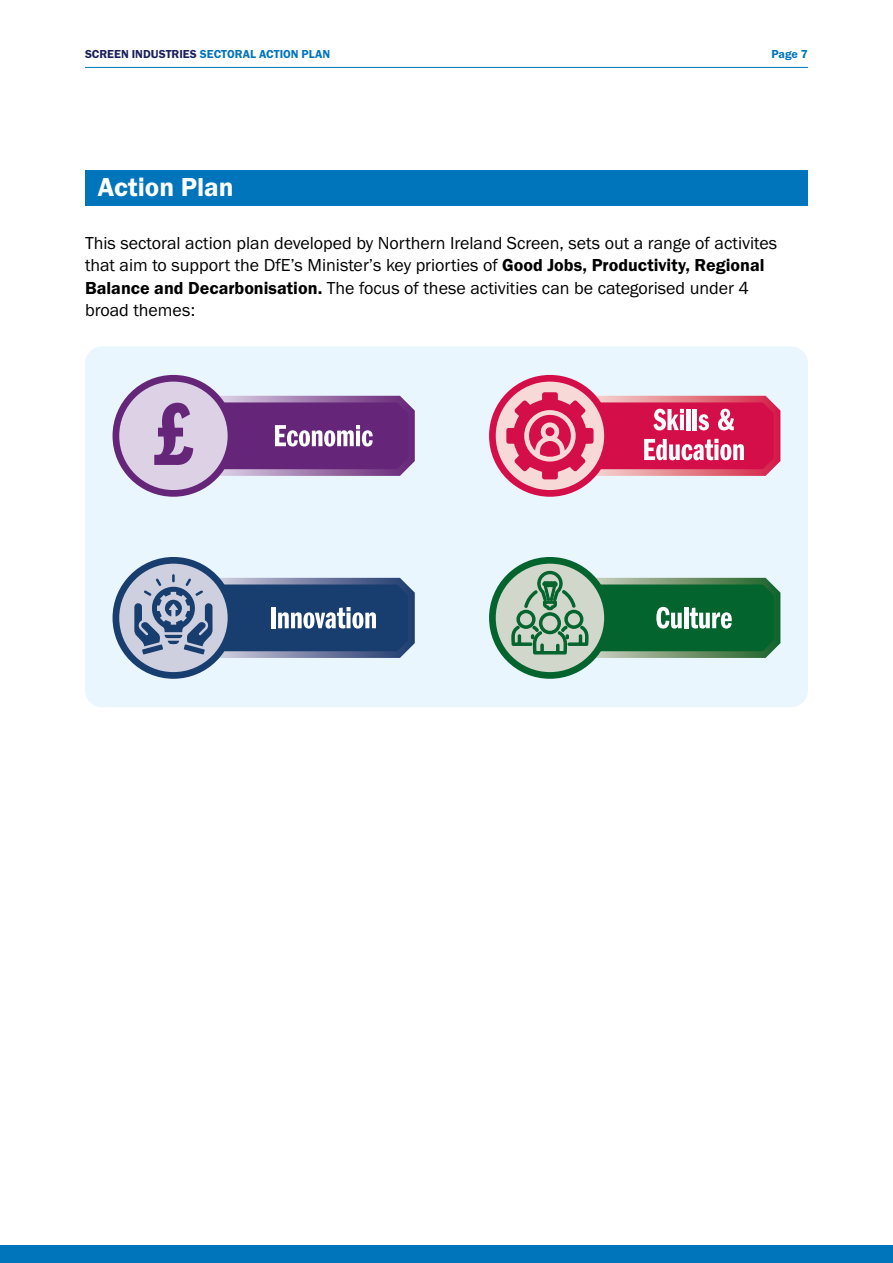
<style>
.page{position:relative;width:893px;height:1263px;background:#fff}
.page>*{position:absolute;margin:0;border:0;box-sizing:border-box;transform-origin:0 0}
.H2_-_Chapter_Start{font:27px "Franklin Gothic URW Dem";color:#fff}
.P_-_Body{font:18px/22.5px "Franklin Gothic URW Boo";color:#000}
.t1{font:12px "Franklin Gothic URW Dem";color:#0075bc}
.s1{color:#1c205c}
.s2{font-family:"Franklin Gothic URW Dem"}
</style>
<div class="page">
<div style="left:0;top:1246px;width:893px;height:17px;background:#0075bc"></div>
<hr style="left:85px;top:67px;width:723px;height:1px;background:#0075bc">
<div style="left:85px;top:170px;width:723px;height:36px;background:#0075bc"></div>
<div style="left:85px;top:346px;width:723px;height:361px;background:#eaf6fe;border-radius:17px"></div>
<div style="left:116px;top:378px;width:115px;height:115px;background:#ddd1e5;border-radius:50%"></div>
<div style="left:113px;top:375px;width:121px;height:122px;border:7px solid #652579;border-radius:50%"></div>
<svg style="left:116px;top:560px;width:115px;height:115px;background:#a6b0c6"></svg>
<div style="left:113px;top:557px;width:121px;height:122px;border:7px solid #173e6f;border-radius:50%"></div>
<svg style="left:492px;top:378px;width:115px;height:115px;background:#eea6b4"></svg>
<div style="left:489px;top:375px;width:122px;height:122px;border:7px solid #d40e49;border-radius:50%"></div>
<svg style="left:492px;top:560px;width:115px;height:115px;background:#a1bca6"></svg>
<div style="left:489px;top:557px;width:122px;height:122px;border:7px solid #04642e;border-radius:50%"></div>
<svg style="left:506px;top:392px;width:275px;height:90px;background:#e06185"></svg>
<div style="left:545px;top:427px;width:9px;height:9px;background:#d40e49;border-radius:50%"></div>
<svg style="left:134px;top:574px;width:281px;height:90px;background:#647c9e"></svg>
<svg style="left:511px;top:570px;width:270px;height:94px;background:#629a78"></svg>
<svg style="left:154px;top:392px;width:261px;height:90px"></svg>
<p class="t1" style="left:85px;top:46px;width:247px"><span class="s1">SCREEN INDUSTRIES</span> SECTORAL ACTION PLAN</p>
<p class="t1" style="left:771px;top:46px;width:38px">Page 7</p>
<h2 class="H2_-_Chapter_Start" style="left:98px;top:170px;width:137px">Action Plan</h2>
<p class="P_-_Body" style="left:85px;top:231px;width:694px">This sectoral action plan developed by Northern Ireland Screen, sets out a range of activites that aim to support the DfE’s Minister’s key priorties of <span class="s2">Good Jobs, Productivity, Regional Balance and Decarbonisation.</span> The focus of these activities can be categorised under 4 broad themes:</p>
</div>
